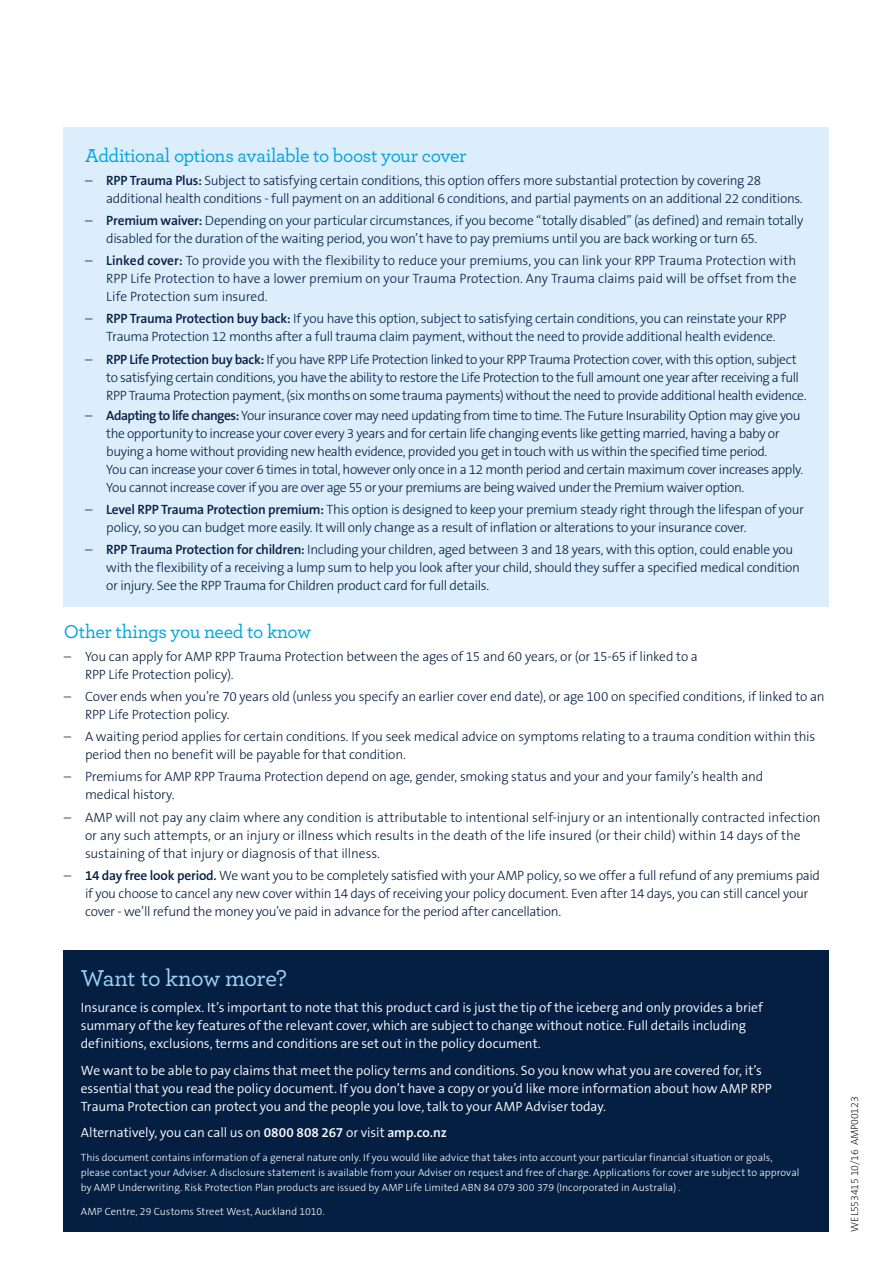
<style>
.page{position:relative;width:893px;height:1263px;background:#fff}
.page>*{position:absolute;margin:0;border:0;box-sizing:border-box;transform-origin:0 0}
.t1{font:500 24px "Archer";letter-spacing:-.02em;color:#9fd3f4}
.t2{font:500 19.5px "Archer";letter-spacing:-.025em;color:#00a3de}
.t3{font:300 13.5px/18px "The Sans B3";letter-spacing:-.025em;color:#051f43}
.t4{font:300 13.5px/18px "The Sans B4";color:#fff}
.t5{font:300 13.5px/18px "The Sans B3";letter-spacing:-.005em;color:#051f43}
.t6{font:300 10.5px/15px "The Sans B3";letter-spacing:.005em;color:#fff}
.t7{font:200 10.5px "The Sans B2";letter-spacing:-.015em;color:#000}
.s1{font-family:"The Sans B6";font-weight:600}
</style>
<div class="page">
<div style="left:64px;top:128px;width:765px;height:479px;background:#dceefc"></div>
<div style="left:64px;top:950px;width:765px;height:281px;background:#051f43"></div>
<h2 class="t2" style="left:85px;top:142px;width:383px">Additional options available to boost your cover</h2>
<p class="t3" style="left:106px;top:171px;width:698px;text-indent:-21px">– <span class="s1">RPP Trauma Plus:</span> Subject to satisfying certain conditions, this option offers more substantial protection by covering 28 additional health conditions - full payment on an additional 6 conditions, and partial payments on an additional 22 conditions.</p>
<p class="t3" style="left:106px;top:212px;width:698px;text-indent:-21px">– <span class="s1">Premium waiver:</span> Depending on your particular circumstances, if you become “totally disabled” (as defined) and remain totally disabled for the duration of the waiting period, you won’t have to pay premiums until you are back working or turn 65.</p>
<p class="t3" style="left:106px;top:252px;width:692px;text-align:justify;text-indent:-21px">– <span class="s1">Linked cover:</span> To provide you with the flexibility to reduce your premiums, you can link your RPP Trauma Protection with RPP Life Protection to have a lower premium on your Trauma Protection. Any Trauma claims paid will be offset from the Life Protection sum insured.</p>
<p class="t3" style="left:106px;top:310px;width:682px;text-indent:-21px">– <span class="s1">RPP Trauma Protection buy back:</span> If you have this option, subject to satisfying certain conditions, you can reinstate your RPP<br>Trauma Protection 12 months after a full trauma claim payment, without the need to provide additional health evidence.</p>
<p class="t3" style="left:106px;top:350px;width:702px;text-indent:-21px">– <span class="s1">RPP Life Protection buy back:</span> If you have RPP Life Protection linked to your RPP Trauma Protection cover, with this option, subject to satisfying certain conditions, you have the ability to restore the Life Protection to the full amount one year after receiving a full<br>RPP Trauma Protection payment, (six months on some trauma payments) without the need to provide additional health evidence.</p>
<p class="t3" style="left:106px;top:406px;width:698px;text-indent:-21px">– <span class="s1">Adapting to life changes:</span> Your insurance cover may need updating from time to time. The Future Insurability Option may give you the opportunity to increase your cover every 3 years and for certain life changing events like getting married, having a baby or buying a home without providing new health evidence, provided you get in touch with us within the specified time period.<br>You can increase your cover 6 times in total, however only once in a 12 month period and certain maximum cover increases apply.<br>You cannot increase cover if you are over age 55 or your premiums are being waived under the Premium waiver option.</p>
<p class="t3" style="left:106px;top:501px;width:699px;text-indent:-21px">– <span class="s1">Level RPP Trauma Protection premium:</span> This option is designed to keep your premium steady right through the lifespan of your policy, so you can budget more easily. It will only change as a result of inflation or alterations to your insurance cover.</p>
<p class="t3" style="left:106px;top:541px;width:695px;text-indent:-21px">– <span class="s1">RPP Trauma Protection for children:</span> Including your children, aged between 3 and 18 years, with this option, could enable you with the flexibility of a receiving a lump sum to help you look after your child, should they suffer a specified medical condition or injury. See the RPP Trauma for Children product card for full details.</p>
<h2 class="t2" style="left:64px;top:618px;width:249px">Other things you need to know</h2>
<p class="t3" style="left:85px;top:647px;width:614px;text-indent:-21px">– You can apply for AMP RPP Trauma Protection between the ages of 15 and 60 years, or (or 15-65 if linked to a<br>RPP Life Protection policy).</p>
<p class="t3" style="left:85px;top:688px;width:741px;text-indent:-21px">– Cover ends when you’re 70 years old (unless you specify an earlier cover end date), or age 100 on specified conditions, if linked to an<br>RPP Life Protection policy.</p>
<p class="t3" style="left:85px;top:728px;width:732px;text-indent:-21px">– A waiting period applies for certain conditions. If you seek medical advice on symptoms relating to a trauma condition within this period then no benefit will be payable for that condition.</p>
<p class="t3" style="left:85px;top:768px;width:680px;text-indent:-21px">– Premiums for AMP RPP Trauma Protection depend on age, gender, smoking status and your and your family’s health and medical history.</p>
<p class="t5" style="left:85px;top:808px;width:737px;text-indent:-21px">– AMP will not pay any claim where any condition is attributable to intentional self-injury or an intentionally contracted infection or any such attempts, or an injury or illness which results in the death of the life insured (or their child) within 14 days of the sustaining of that injury or diagnosis of that illness.</p>
<p class="t3" style="left:85px;top:867px;width:737px;text-indent:-21px">– <span class="s1">14 day free look period.</span> We want you to be completely satisfied with your AMP policy, so we offer a full refund of any premiums paid if you choose to cancel any new cover within 14 days of receiving your policy document. Even after 14 days, you can still cancel your cover - we’ll refund the money you’ve paid in advance for the period after cancellation.</p>
<h1 class="t1" style="left:81px;top:961px;width:207px">Want to know more?</h1>
<p class="t4" style="left:81px;top:999px;width:684px">Insurance is complex. It’s important to note that this product card is just the tip of the iceberg and only provides a brief summary of the key features of the relevant cover, which are subject to change without notice. Full details including definitions, exclusions, terms and conditions are set out in the policy document.</p>
<p class="t4" style="left:81px;top:1062px;width:692px">We want to be able to pay claims that meet the policy terms and conditions. So you know what you are covered for, it’s essential that you read the policy document. If you don’t have a copy or you’d like more information about how AMP RPP<br>Trauma Protection can protect you and the people you love, talk to your AMP Adviser today.</p>
<p class="t4" style="left:81px;top:1124px;width:367px">Alternatively, you can call us on <span class="s1">0800 808 267</span> or visit <span class="s1">amp.co.nz</span></p>
<p class="t6" style="left:81px;top:1150px;width:720px">This document contains information of a general nature only. If you would like advice that takes into account your particular financial situation or goals, please contact your Adviser. A disclosure statement is available from your Adviser on request and free of charge. Applications for cover are subject to approval by AMP Underwriting. Risk Protection Plan products are issued by AMP Life Limited ABN 84 079 300 379 (Incorporated in Australia) .</p>
<p class="t6" style="left:81px;top:1204px;width:245px">AMP Centre, 29 Customs Street West, Auckland 1010.</p>
<p class="t7" style="left:849px;top:1231px;width:136px;rotate:-90deg">WEL553415 10/16 AMP00123</p>
</div>
